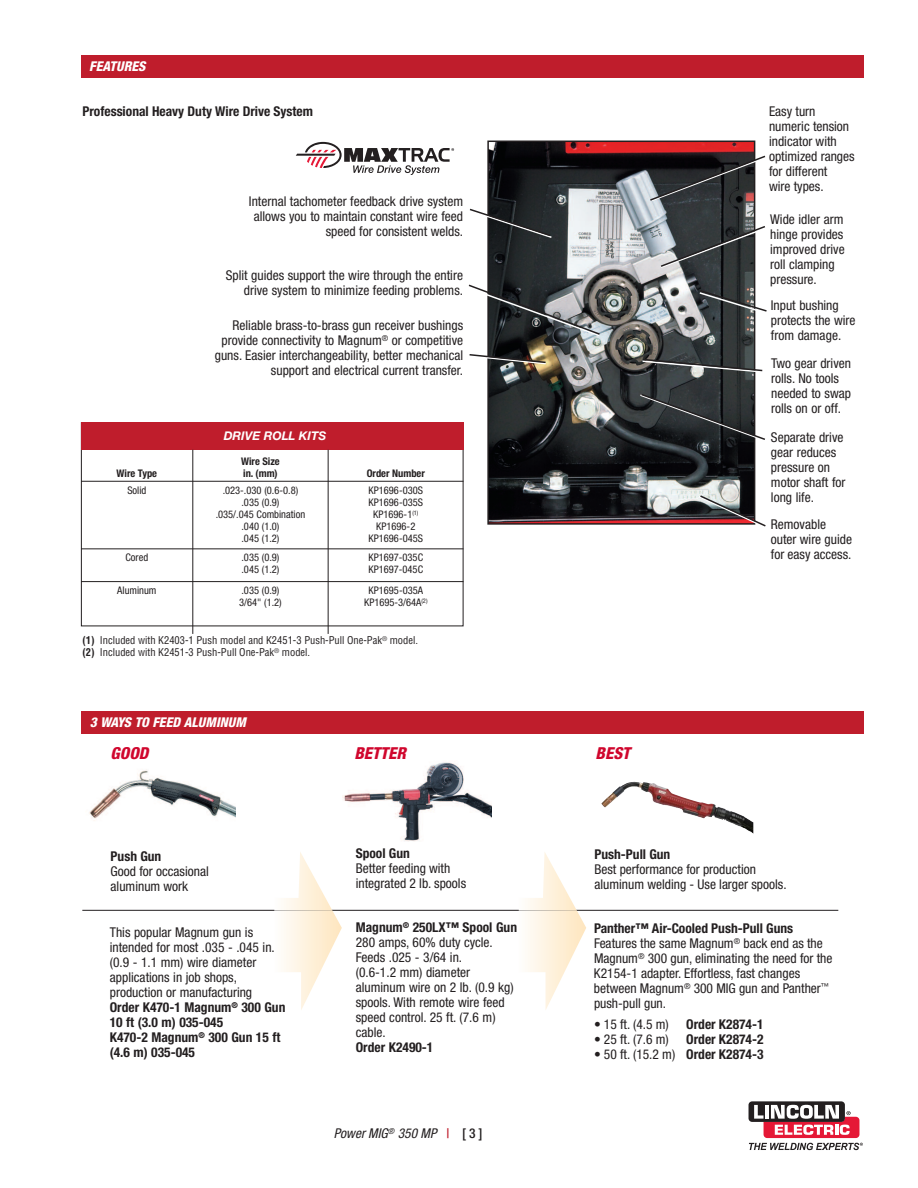
<style>
.page{position:relative;width:918px;height:1188px;background:#fff}
.page>*{position:absolute;margin:0;border:0;box-sizing:border-box;transform-origin:0 0}
.t1{font:italic 800 condensed 16.5px "Helvetica Neue";letter-spacing:.005em;color:#d0062d}
.t2{font:condensed 13.5px/15px "Helvetica Neue";color:#231f20}
.t3{font:700 condensed 13.5px "Helvetica Neue";color:#231f20}
.t4{font:italic 800 condensed 13.5px "Helvetica Neue";letter-spacing:.005em;color:#fff}
.t5{font:italic condensed 13.5px "Helvetica Neue";letter-spacing:.005em;color:#231f20}
.t6{font:italic 700 12px "Helvetica Neue";color:#fff}
.t7{font:condensed 10.5px/12px "Helvetica Neue";color:#231f20;text-align:center}
.t8{font:condensed 10.5px/12.6px "Helvetica";color:#231f20}
.t9{font:700 condensed 10.5px/12px "Helvetica Neue";color:#231f20}
.s1{font-weight:700}
.s2{font-weight:500;font-style:normal;color:#bf1d2c}
.s3{font-weight:500;font-style:normal}
</style>
<div class="page">
<div style="left:749px;top:1101px;width:96px;height:21px;background:#231f20;border-radius:4px"></div>
<svg style="left:749px;top:1105px;width:114px;height:45px"></svg>
<div style="left:81px;top:56px;width:783px;height:22px;background:#bf1d2c"></div>
<img style="left:490px;top:144px;width:262px;height:378px">
<div style="left:487px;top:141px;width:268px;height:384px;border:2px solid #231f20"></div>
<svg style="left:698px;top:289px;width:69px;height:26px"></svg>
<svg style="left:469px;top:353px;width:78px;height:12px"></svg>
<svg style="left:697px;top:494px;width:69px;height:33px"></svg>
<svg style="left:641px;top:358px;width:122px;height:15px;background:#595c5c"></svg>
<svg style="left:648px;top:154px;width:118px;height:48px;background:#404043"></svg>
<svg style="left:639px;top:393px;width:126px;height:49px;background:#3c4042"></svg>
<svg style="left:468px;top:283px;width:133px;height:54px;background:#676a6c"></svg>
<svg style="left:469px;top:207px;width:84px;height:32px"></svg>
<svg style="left:659px;top:225px;width:106px;height:44px;background:#5d6163"></svg>
<div style="left:81px;top:422px;width:382px;height:28px;background:#bf1d2c"></div>
<hr style="left:193px;top:450px;width:1px;height:184px;background:#231f20">
<hr style="left:328px;top:450px;width:1px;height:184px;background:#231f20">
<hr style="left:81px;top:481px;width:382px;height:1px;background:#231f20">
<hr style="left:81px;top:548px;width:382px;height:1px;background:#231f20">
<hr style="left:81px;top:581px;width:382px;height:1px;background:#231f20">
<svg style="left:296px;top:142px;width:158px;height:33px"></svg>
<div style="left:81px;top:711px;width:783px;height:23px;background:#bf1d2c"></div>
<img style="left:89px;top:770px;width:146px;height:51px">
<img style="left:343px;top:762px;width:148px;height:80px">
<hr style="left:82px;top:910px;width:756px;height:1px;background:#231f20">
<img style="left:601px;top:786px;width:152px;height:48px">
<img style="left:274px;top:852px;width:68px;height:158px">
<img style="left:274px;top:910px;width:58px;height:1px">
<img style="left:528px;top:852px;width:58px;height:158px">
<img style="left:519px;top:910px;width:58px;height:1px">
<p class="t4" style="left:89px;top:61px;width:58px">FEATURES</p>
<p class="t3" style="left:82px;top:106px;width:232px">Professional Heavy Duty Wire Drive System</p>
<p class="t2" style="left:249px;top:195px;width:216px;text-align:right">Internal tachometer feedback drive system allows you to maintain constant wire feed speed for consistent welds.</p>
<p class="t2" style="left:226px;top:269px;width:239px;text-align:right">Split guides support the wire through the entire drive system to minimize feeding problems.</p>
<p class="t2" style="left:215px;top:319px;width:250px;text-align:right">Reliable brass-to-brass gun receiver bushings provide connectivity to Magnum<sup>®</sup> or competitive guns. Easier interchangeability, better mechanical support and electrical current transfer.</p>
<p class="t9" style="left:117px;top:468px;width:42px">Wire Type</p>
<p class="t6" style="left:224px;top:431px;width:104px">DRIVE ROLL KITS</p>
<p class="t9" style="left:241px;top:456px;width:40px">Wire Size in. (mm)</p>
<p class="t9" style="left:367px;top:468px;width:60px">Order Number</p>
<p class="t7" style="left:127px;top:485px;width:21px">Solid</p>
<p class="t7" style="left:216px;top:485px;width:91px">.023-.030 (0.6-0.8) .035 (0.9)<br>.035/.045 Combination .040 (1.0)<br>.045 (1.2)</p>
<p class="t7" style="left:369px;top:485px;width:56px">KP1696-030S<br>KP1696-035S<br>KP1696-1<sup>(1)<br></sup>KP1696-2<br>KP1696-045S</p>
<p class="t7" style="left:126px;top:552px;width:24px">Cored</p>
<p class="t7" style="left:241px;top:552px;width:40px;text-align:left">.035 (0.9) .045 (1.2)</p>
<p class="t7" style="left:368px;top:552px;width:56px;text-align:left">KP1697-035C<br>KP1697-045C</p>
<p class="t7" style="left:117px;top:585px;width:41px">Aluminum</p>
<p class="t7" style="left:239px;top:585px;width:44px;text-align:left">.035 (0.9)<br>3/64" (1.2)</p>
<p class="t7" style="left:364px;top:585px;width:65px">KP1695-035A<br>KP1695-3/64A<sup>(2)</sup></p>
<p class="t8" style="left:82px;top:634px;width:337px"><span class="s1">(1)</span> Included with K2403-1 Push model and K2451-3 Push-Pull One-Pak<sup>®</sup> model. <span class="s1">(2)</span> Included with K2451-3 Push-Pull One-Pak<sup>®</sup> model.</p>
<p class="t4" style="left:90px;top:717px;width:158px">3 WAYS TO FEED ALUMINUM</p>
<p class="t1" style="left:111px;top:747px;width:39px">GOOD</p>
<p class="t1" style="left:354px;top:747px;width:53px">BETTER</p>
<p class="t1" style="left:596px;top:747px;width:36px">BEST</p>
<p class="t2" style="left:769px;top:105px;width:87px">Easy turn numeric tension indicator with optimized ranges for different<br>wire types.</p>
<p class="t2" style="left:770px;top:212px;width:76px">Wide idler arm hinge provides improved drive roll clamping pressure.</p>
<p class="t2" style="left:771px;top:299px;width:86px">Input bushing protects the wire from damage.</p>
<p class="t2" style="left:771px;top:357px;width:82px">Two gear driven rolls. No tools needed to swap rolls on or off.</p>
<p class="t2" style="left:771px;top:431px;width:76px">Separate drive gear reduces pressure on motor shaft for long life.</p>
<p class="t2" style="left:771px;top:518px;width:83px">Removable outer wire guide for easy access.</p>
<p class="t3" style="left:111px;top:852px;width:52px">Push Gun</p>
<p class="t2" style="left:111px;top:865px;width:100px">Good for occasional aluminum work</p>
<p class="t2" style="left:110px;top:926px;width:177px">This popular Magnum gun is intended for most .035 - .045 in. (0.9 - 1.1 mm) wire diameter applications in job shops, production or manufacturing<br><span class="s1">Order K470-1 Magnum</span><sup>®</sup> <span class="s1">300 Gun<br>10 ft (3.0 m) 035-045<br>K470-2 Magnum</span><sup>®</sup> <span class="s1">300 Gun 15 ft (4.6 m) 035-045</span></p>
<p class="t3" style="left:356px;top:849px;width:56px">Spool Gun</p>
<p class="t2" style="left:356px;top:862px;width:112px">Better feeding with integrated 2 lb. spools</p>
<p class="t2" style="left:356px;top:921px;width:163px"><span class="s1">Magnum</span><sup>®</sup> <span class="s1">250LX™ Spool Gun<br></span>280 amps, 60% duty cycle.<br>Feeds .025 - 3/64 in.<br>(0.6-1.2 mm) diameter aluminum wire on 2 lb. (0.9 kg) spools. With remote wire feed speed control. 25 ft. (7.6 m) cable.</p>
<p class="t3" style="left:356px;top:1042px;width:79px">Order K2490-1</p>
<p class="t5" style="left:334px;top:1128px;width:150px">Power MIG<sup>®</sup> 350 MP <span class="s2">|</span> <span class="s3">[ 3 ]</span></p>
<p class="t3" style="left:594px;top:849px;width:77px">Push-Pull Gun</p>
<p class="t2" style="left:594px;top:863px;width:194px">Best performance for production aluminum welding - Use larger spools.</p>
<p class="t2" style="left:594px;top:922px;width:240px"><span class="s1">Panther™ Air-Cooled Push-Pull Guns </span>Features the same Magnum<sup>®</sup> back end as the Magnum<sup>®</sup> 300 gun, eliminating the need for the K2154-1 adapter. Effortless, fast changes between Magnum<sup>®</sup> 300 MIG gun and Panther<sup>™ </sup>push-pull gun.</p>
<p class="t2" style="left:594px;top:1018px;width:76px">• 15 ft. (4.5 m)</p>
<p class="t3" style="left:686px;top:1019px;width:79px">Order K2874-1</p>
<p class="t2" style="left:594px;top:1033px;width:76px">• 25 ft. (7.6 m)</p>
<p class="t3" style="left:686px;top:1034px;width:79px">Order K2874-2</p>
<p class="t2" style="left:594px;top:1048px;width:171px">• 50 ft. (15.2 m) <span class="s1">Order K2874-3</span></p>
</div>
